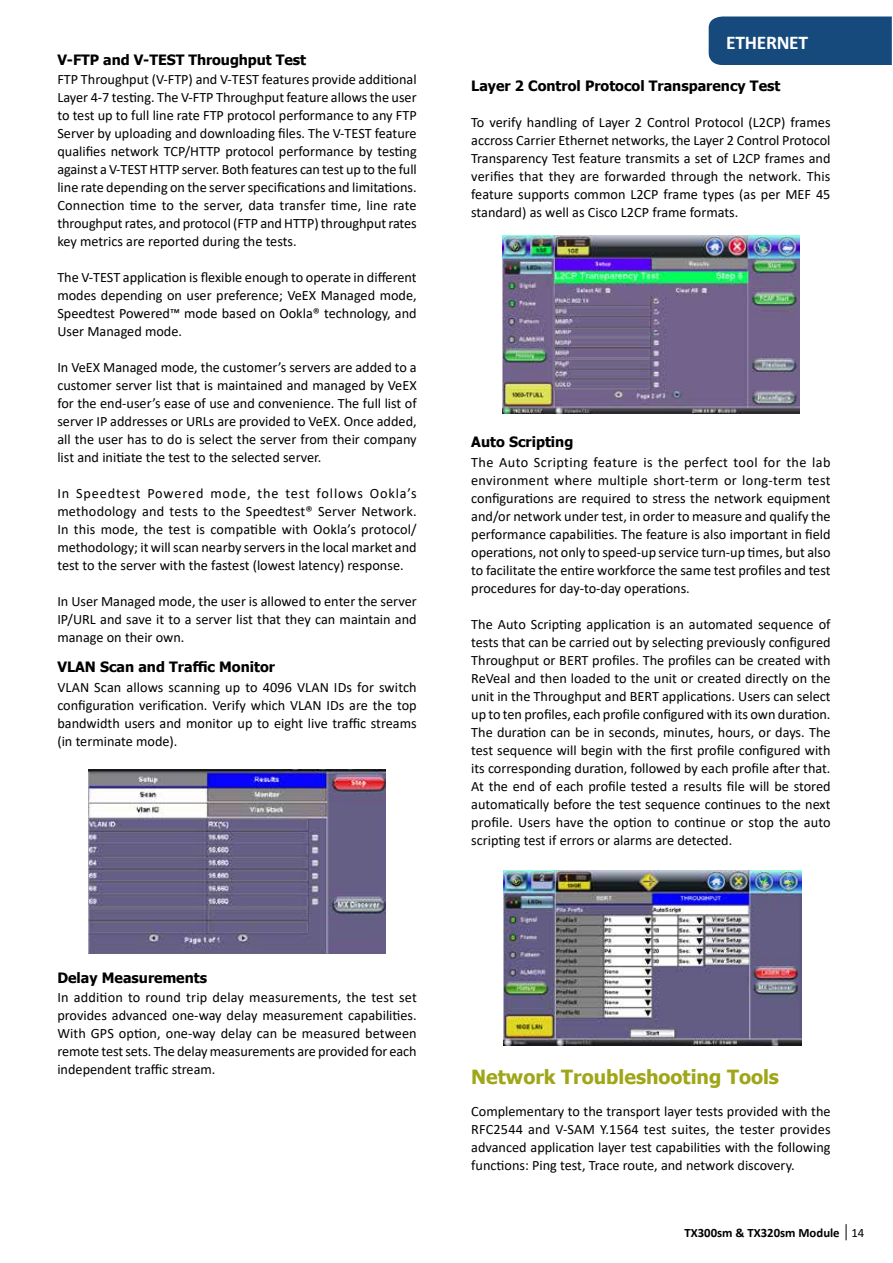
<style>
.page{position:relative;width:893px;height:1263px;background:#fff}
.page>*{position:absolute;margin:0;border:0;box-sizing:border-box;transform-origin:0 0}
.t1{font:700 19.5px "Tahoma";color:#9fa617}
.t2{font:700 19.5px "Calibri";letter-spacing:-.015em;color:#fff}
.t3{font:14.25px/18px "Calibri";color:#000;text-align:justify}
.t4{font:700 14.25px "Tahoma";color:#000}
.t5{font:700 12.75px "Calibri";color:#000}
.s1{font-weight:400}
</style>
<div class="page">
<svg style="left:846px;top:1224px;width:1px;height:16px"></svg>
<img style="left:89px;top:770px;width:297px;height:184px">
<img style="left:502px;top:235px;width:298px;height:179px">
<div style="left:709px;top:17px;width:183px;height:48px;background:#174a7c"></div>
<img style="left:504px;top:870px;width:297px;height:176px">
<p class="t4" style="left:57px;top:50px;width:250px">V-FTP and V-TEST Throughput Test</p>
<p class="t3" style="left:57px;top:70px;width:361px">FTP Throughput (V-FTP) and V-TEST features provide additional Layer 4-7 testing. The V-FTP Throughput feature allows the user to test up to full line rate FTP protocol performance to any FTP Server by uploading and downloading files. The V-TEST feature qualifies network TCP/HTTP protocol performance by testing against a V-TEST HTTP server. Both features can test up to the full line rate depending on the server specifications and limitations.<br>Connection time to the server, data transfer time, line rate throughput rates, and protocol (FTP and HTTP) throughput rates key metrics are reported during the tests.</p>
<p class="t3" style="left:57px;top:268px;width:361px">The V-TEST application is flexible enough to operate in different modes depending on user preference; VeEX Managed mode, Speedtest Powered™ mode based on Ookla® technology, and User Managed mode.</p>
<p class="t3" style="left:57px;top:358px;width:361px">In VeEX Managed mode, the customer’s servers are added to a customer server list that is maintained and managed by VeEX for the end-user’s ease of use and convenience. The full list of server IP addresses or URLs are provided to VeEX. Once added, all the user has to do is select the server from their company list and initiate the test to the selected server.</p>
<p class="t3" style="left:57px;top:484px;width:361px">In Speedtest Powered mode, the test follows Ookla’s methodology and tests to the Speedtest® Server Network.<br>In this mode, the test is compatible with Ookla’s protocol/ methodology; it will scan nearby servers in the local market and test to the server with the fastest (lowest latency) response.</p>
<p class="t3" style="left:57px;top:592px;width:361px">In User Managed mode, the user is allowed to enter the server IP/URL and save it to a server list that they can maintain and manage on their own.</p>
<p class="t4" style="left:57px;top:657px;width:219px">VLAN Scan and Traffic Monitor</p>
<p class="t3" style="left:57px;top:678px;width:361px">VLAN Scan allows scanning up to 4096 VLAN IDs for switch configuration verification. Verify which VLAN IDs are the top bandwidth users and monitor up to eight live traffic streams (in terminate mode).</p>
<p class="t4" style="left:57px;top:968px;width:151px">Delay Measurements</p>
<p class="t3" style="left:57px;top:988px;width:361px">In addition to round trip delay measurements, the test set provides advanced one-way delay measurement capabilities.<br>With GPS option, one-way delay can be measured between remote test sets. The delay measurements are provided for each independent traffic stream.</p>
<h1 class="t2" style="left:726px;top:29px;width:83px">ETHERNET</h1>
<p class="t4" style="left:471px;top:76px;width:311px">Layer 2 Control Protocol Transparency Test</p>
<p class="t3" style="left:471px;top:113px;width:361px">To verify handling of Layer 2 Control Protocol (L2CP) frames accross Carrier Ethernet networks, the Layer 2 Control Protocol Transparency Test feature transmits a set of L2CP frames and verifies that they are forwarded through the network. This feature supports common L2CP frame types (as per MEF 45 standard) as well as Cisco L2CP frame formats.</p>
<p class="t4" style="left:471px;top:432px;width:104px">Auto Scripting</p>
<p class="t3" style="left:471px;top:453px;width:361px">The Auto Scripting feature is the perfect tool for the lab environment where multiple short-term or long-term test configurations are required to stress the network equipment and/or network under test, in order to measure and qualify the performance capabilities. The feature is also important in field operations, not only to speed-up service turn-up times, but also to facilitate the entire workforce the same test profiles and test procedures for day-to-day operations.</p>
<p class="t3" style="left:471px;top:615px;width:361px">The Auto Scripting application is an automated sequence of tests that can be carried out by selecting previously configured Throughput or BERT profiles. The profiles can be created with ReVeal and then loaded to the unit or created directly on the unit in the Throughput and BERT applications. Users can select up to ten profiles, each profile configured with its own duration.<br>The duration can be in seconds, minutes, hours, or days. The test sequence will begin with the first profile configured with its corresponding duration, followed by each profile after that.<br>At the end of each profile tested a results file will be stored automatically before the test sequence continues to the next profile. Users have the option to continue or stop the auto scripting test if errors or alarms are detected.</p>
<h1 class="t1" style="left:471px;top:1063px;width:309px">Network Troubleshooting Tools</h1>
<p class="t3" style="left:471px;top:1102px;width:361px">Complementary to the transport layer tests provided with the RFC2544 and V-SAM Y.1564 test suites, the tester provides advanced application layer test capabilities with the following functions: Ping test, Trace route, and network discovery.</p>
<p class="t5" style="left:684px;top:1223px;width:181px">TX300sm &amp; TX320sm Module <span class="s1">14</span></p>
</div>
